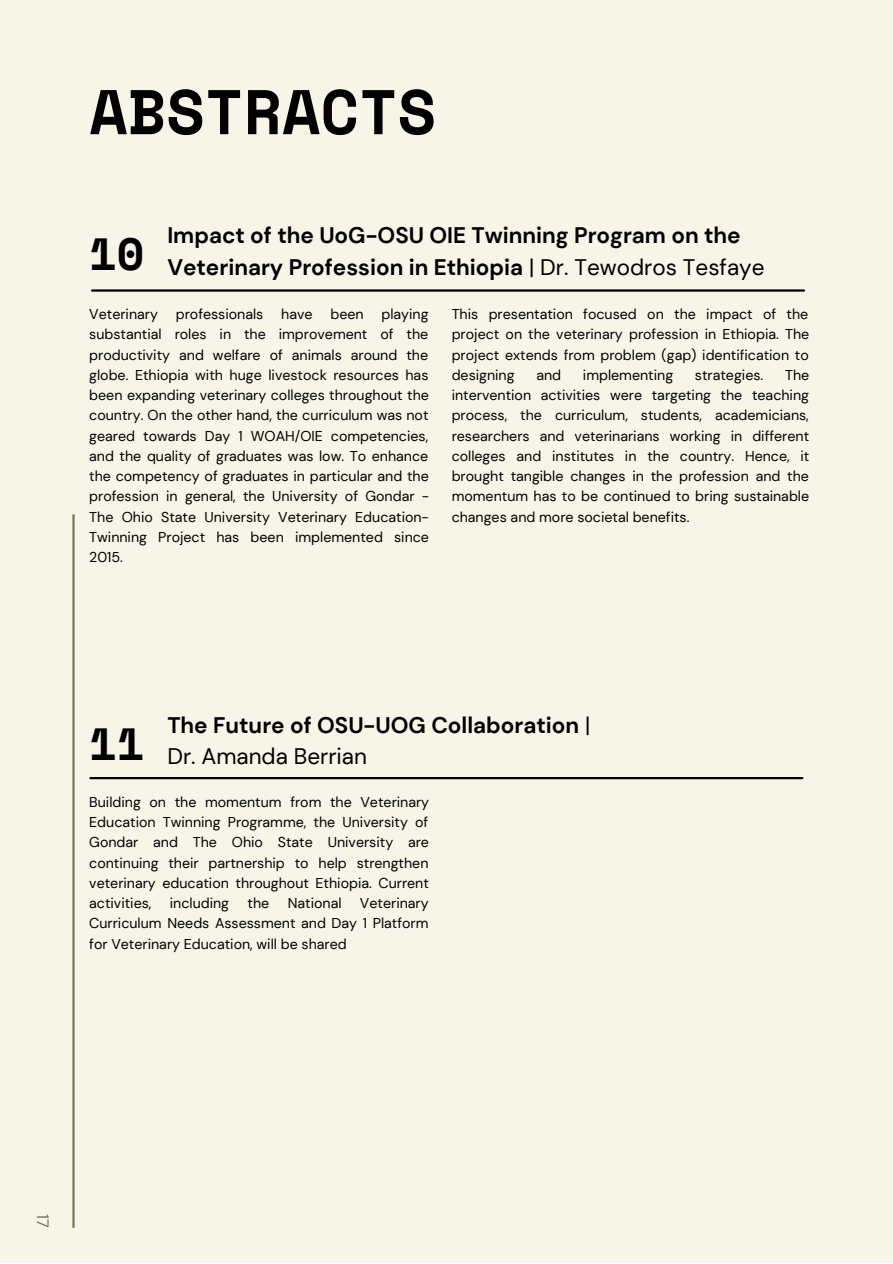
<style>
.page{position:relative;width:893px;height:1264px;background:#fff}
.page>*{position:absolute;margin:0;border:0;box-sizing:border-box;transform-origin:0 0}
.t1{font:700 63px "Space Mono";color:#000}
.t2{font:700 45px "Space Mono";color:#000}
.t3{font:700 22.5px/31.5px "DM Sans";color:#000}
.t4{font:16.5px "DM Sans";color:#777854}
.t5{font:14.25px/20.2px "DM Sans";color:#000;text-align:justify}
.s1{font-weight:400}
</style>
<div class="page">
<div style="left:0;top:0;width:892px;height:1262px;background:#f6f5e8"></div>
<hr style="left:72px;top:515px;width:3px;height:711px;background:#777854">
<hr style="left:90px;top:777px;width:712px;height:2px;background:#000">
<hr style="left:92px;top:289px;width:712px;height:3px;background:#000">
<h1 class="t1" style="left:89px;top:64px;width:348px">ABSTRACTS</h1>
<h2 class="t2" style="left:89px;top:219px;width:57px">10</h2>
<h3 class="t3" style="left:167px;top:220px;width:598px">Impact of the UoG-OSU OIE Twinning Program on the<br>Veterinary Profession in Ethiopia <span class="s1">| Dr. Tewodros Tesfaye</span></h3>
<p class="t5" style="left:89px;top:304px;width:70px">Veterinary</p>
<p class="t5" style="left:176px;top:304px;width:89px">professionals</p>
<p class="t5" style="left:281px;top:304px;width:33px">have</p>
<p class="t5" style="left:330px;top:304px;width:35px">been</p>
<p class="t5" style="left:89px;top:304px;width:341px;text-indent:292px">playing substantial roles in the improvement of the productivity and welfare of animals around the globe. Ethiopia with huge livestock resources has been expanding veterinary colleges throughout the country. On the other hand, the curriculum was not geared towards Day 1 WOAH/OIE competencies, and the quality of graduates was low. To enhance the competency of graduates in particular and the profession in general, the University of Gondar - The Ohio State University Veterinary Education-Twinning Project has been implemented since 2015.</p>
<p class="t5" style="left:451px;top:304px;width:359px">This presentation focused on the impact of the project on the veterinary profession in Ethiopia. The project extends from problem (gap) identification to designing</p>
<p class="t5" style="left:451px;top:365px;width:359px;text-indent:333px">The intervention activities were targeting the teaching process, the curriculum, students, academicians, researchers and veterinarians working in different colleges and institutes in the country. Hence, it brought tangible changes in the profession and the momentum has to be continued to bring sustainable changes and more societal benefits.</p>
<p class="t5" style="left:536px;top:365px;width:26px">and</p>
<p class="t5" style="left:583px;top:365px;width:92px">implementing</p>
<p class="t5" style="left:695px;top:365px;width:70px">strategies.</p>
<h2 class="t2" style="left:89px;top:709px;width:57px">11</h2>
<h3 class="t3" style="left:167px;top:709px;width:424px">The Future of OSU-UOG Collaboration <span class="s1">|<br>Dr. Amanda Berrian</span></h3>
<p class="t5" style="left:89px;top:791px;width:341px">Building on the momentum from the Veterinary Education Twinning Programme, the University of Gondar and The Ohio State University are continuing their partnership to help strengthen veterinary education throughout Ethiopia. Current activities,</p>
<p class="t5" style="left:89px;top:893px;width:341px;text-indent:271px">Veterinary Curriculum Needs Assessment and Day 1 Platform for Veterinary Education, will be shared</p>
<p class="t5" style="left:170px;top:893px;width:61px">including</p>
<p class="t5" style="left:247px;top:893px;width:23px">the</p>
<p class="t5" style="left:288px;top:893px;width:55px">National</p>
<p class="t4" style="left:53px;top:1214px;width:15px;rotate:90deg">17</p>
</div>
